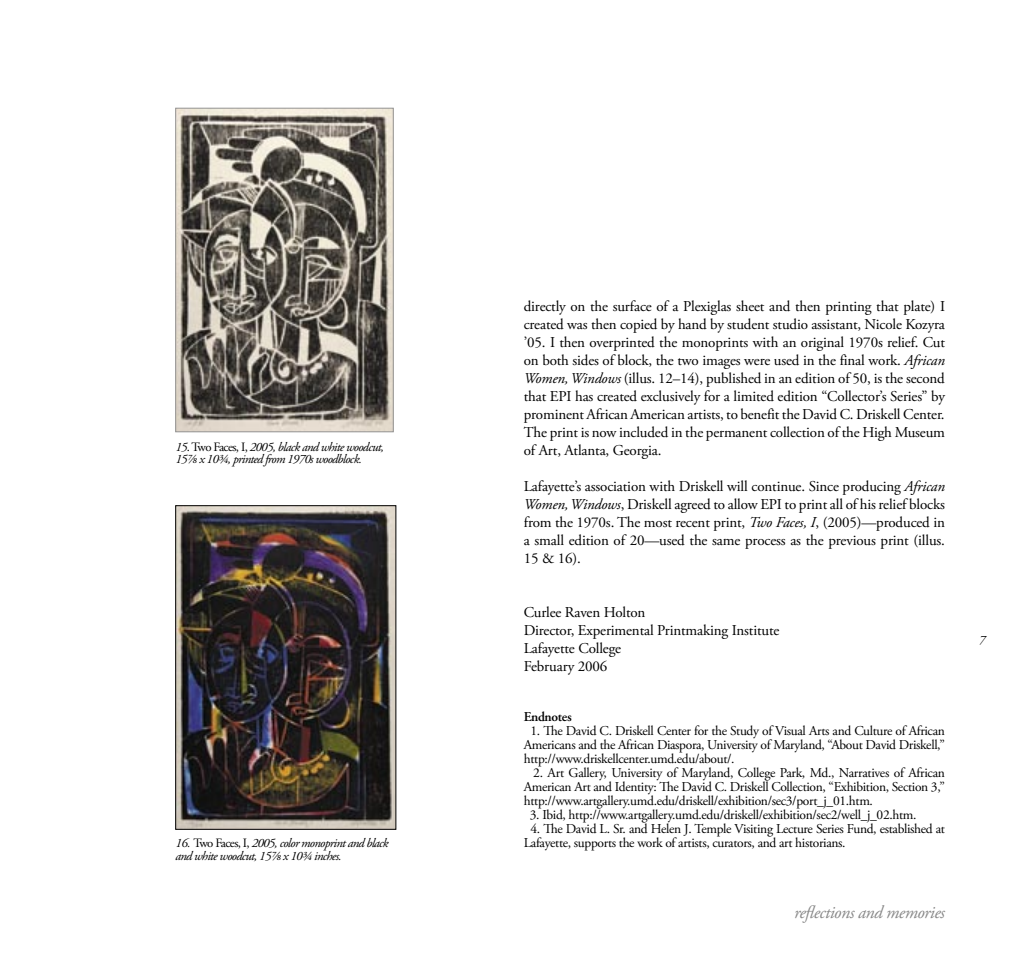
<style>
.page{position:relative;width:1026px;height:972px;background:#fff}
.page>*{position:absolute;margin:0;border:0;box-sizing:border-box;transform-origin:0 0}
.t1{font:italic 18px "Adobe Garamond Pro";letter-spacing:-.025em;color:#888}
.BODYTEXT{font:15px/18px "Adobe Garamond Pro";letter-spacing:-.01em;color:#000;text-align:justify}
.ENDNOTE_TEXT{font:13.5px/14px "Adobe Garamond Pro";letter-spacing:-.025em;color:#000;text-align:justify}
.ENDNOTE_TEXT-2{font:600 13.5px "Adobe Garamond Pro";letter-spacing:-.025em;color:#000}
.t2{font:italic 12.75px/12.8px "Adobe Garamond Pro";letter-spacing:-.05em;color:#000}
.s1{font-style:normal}
.s2{font-style:italic}
</style>
<div class="page">
<img style="left:178px;top:508px;width:216px;height:319px">
<img style="left:178px;top:110px;width:213px;height:320px">
<div style="left:176px;top:108px;width:217px;height:324px;border:1px solid #939393"></div>
<p class="t2" style="left:176px;top:440px;width:210px">15<span class="s1">. Two Faces, I,</span> 2005, black and white woodcut,<br>15⅞ x 10¾, printed from 1970s woodblock.</p>
<p class="t2" style="left:176px;top:837px;width:215px">16. <span class="s1">Two Faces, I,</span> 2005, color monoprint and black and white woodcut, 15⅞ x 10¾ inches.</p>
<p class="BODYTEXT" style="left:524px;top:298px;width:423px">directly on the surface of a Plexiglas sheet and then printing that plate) I created was then copied by hand by student studio assistant, Nicole Kozyra ’05. I then overprinted the monoprints with an original 1970s relief. Cut on both sides of block, the two images were used in the final work. <span class="s2">African Women, Windows</span> (illus. 12–14), published in an edition of 50, is the second that EPI has created exclusively for a limited edition “Collector’s Series” by prominent African American artists, to benefit the David C. Driskell Center.<br>The print is now included in the permanent collection of the High Museum of Art, Atlanta, Georgia.</p>
<p class="BODYTEXT" style="left:524px;top:478px;width:423px">Lafayette’s association with Driskell will continue. Since producing <span class="s2">African Women, Windows</span>, Driskell agreed to allow EPI to print all of his relief blocks from the 1970s. The most recent print, <span class="s2">Two Faces, I</span>, (2005)—produced in a small edition of 20—used the same process as the previous print (illus.<br>15 &amp; 16).</p>
<p class="BODYTEXT" style="left:524px;top:604px;width:123px">Curlee Raven Holton</p>
<p class="BODYTEXT" style="left:524px;top:622px;width:257px">Director, Experimental Printmaking Institute</p>
<p class="BODYTEXT" style="left:524px;top:640px;width:99px">Lafayette College</p>
<p class="BODYTEXT" style="left:524px;top:658px;width:85px">February 2006</p>
<p class="ENDNOTE_TEXT-2" style="left:524px;top:709px;width:49px">Endnotes</p>
<p class="ENDNOTE_TEXT" style="left:524px;top:725px;width:423px;text-indent:7px">1. The David C. Driskell Center for the Study of Visual Arts and Culture of African Americans and the African Diaspora, University of Maryland, “About David Driskell,” http://www.driskellcenter.umd.edu/about/.</p>
<p class="ENDNOTE_TEXT" style="left:524px;top:766px;width:423px;text-indent:10px">2. Art Gallery, University of Maryland, College Park, Md., Narratives of African American Art and Identity: The David C. Driskell Collection, “Exhibition, Section 3,” http://www.artgallery.umd.edu/driskell/exhibition/sec3/port_j_01.htm.</p>
<p class="ENDNOTE_TEXT" style="left:530px;top:808px;width:388px">3. Ibid, http://www.artgallery.umd.edu/driskell/exhibition/sec2/well_j_02.htm.</p>
<p class="ENDNOTE_TEXT" style="left:524px;top:822px;width:423px;text-indent:7px">4. The David L. Sr. and Helen J. Temple Visiting Lecture Series Fund, established at<br>Lafayette, supports the work of artists, curators, and art historians.</p>
<p class="t1" style="left:794px;top:901px;width:152px">reflections and memories</p>
<p class="t2" style="left:979px;top:634px;width:8px">7</p>
</div>
